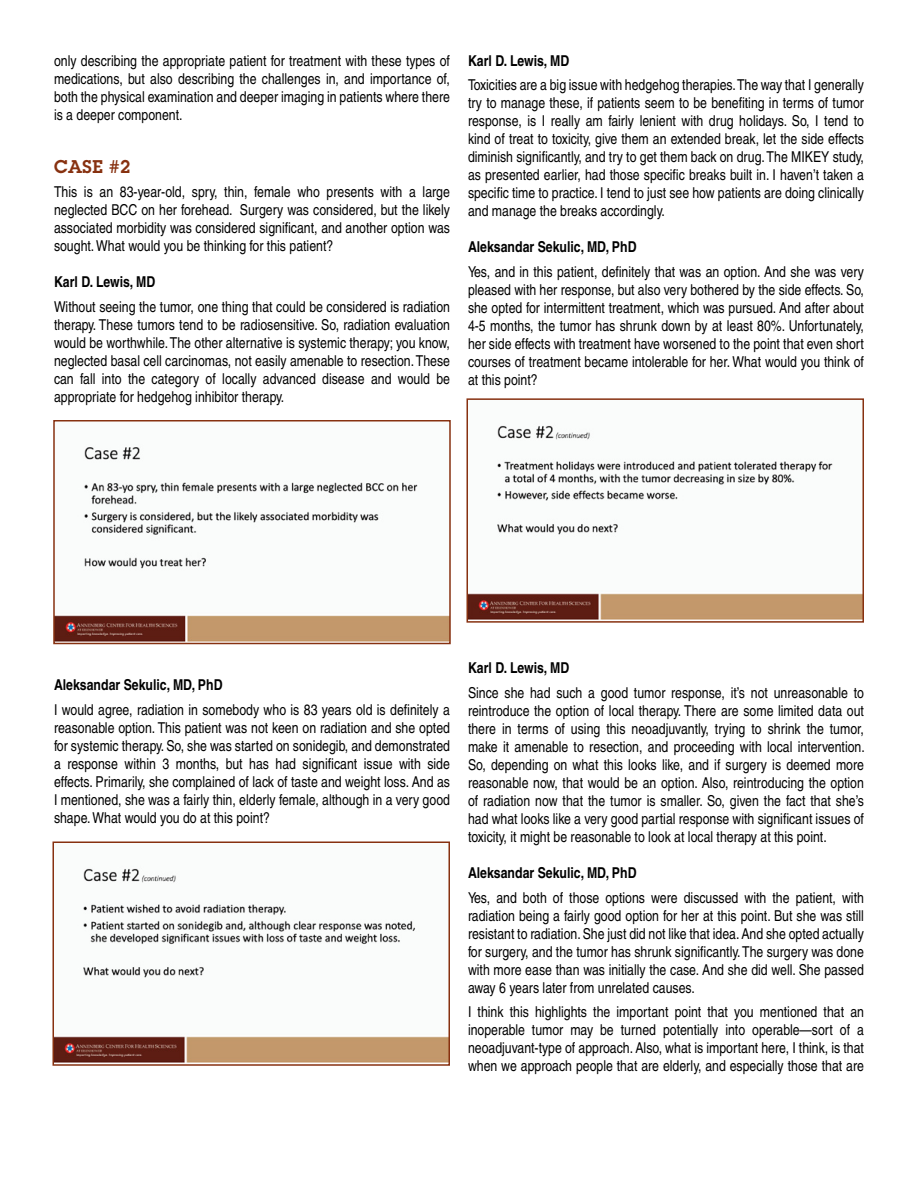
<style>
.page{position:relative;width:918px;height:1188px;background:#fff}
.page>*{position:absolute;margin:0;border:0;box-sizing:border-box;transform-origin:0 0}
.t1{font:600 18px "Lubalin Graph";color:#873110}
.t2{font:condensed 15px/18px "Helvetica";color:#000;text-align:justify}
.t3{font:700 condensed 15px "Helvetica";color:#000}
</style>
<div class="page">
<img style="left:56px;top:447px;width:392px;height:194px">
<div style="left:53px;top:420px;width:398px;height:224px;border:2px solid #873110"></div>
<img style="left:55px;top:868px;width:392px;height:195px">
<div style="left:52px;top:842px;width:398px;height:224px;border:2px solid #873110"></div>
<img style="left:469px;top:425px;width:392px;height:195px">
<div style="left:466px;top:398px;width:398px;height:225px;border:2px solid #873110"></div>
<p class="t2" style="left:54px;top:51px;width:398px">only describing the appropriate patient for treatment with these types of medications, but also describing the challenges in, and importance of, both the physical examination and deeper imaging in patients where there is a deeper component.</p>
<p class="t1" style="left:54px;top:154px;width:78px">CASE #2</p>
<p class="t2" style="left:54px;top:183px;width:398px">This is an 83-year-old, spry, thin, female who presents with a large neglected BCC on her forehead. Surgery was considered, but the likely associated morbidity was considered significant, and another option was sought. What would you be thinking for this patient?</p>
<p class="t3" style="left:54px;top:273px;width:103px">Karl D. Lewis, MD</p>
<p class="t2" style="left:54px;top:298px;width:398px">Without seeing the tumor, one thing that could be considered is radiation therapy. These tumors tend to be radiosensitive. So, radiation evaluation would be worthwhile. The other alternative is systemic therapy; you know, neglected basal cell carcinomas, not easily amenable to resection. These can fall into the category of locally advanced disease and would be appropriate for hedgehog inhibitor therapy.</p>
<p class="t3" style="left:468px;top:51px;width:103px">Karl D. Lewis, MD</p>
<p class="t2" style="left:468px;top:76px;width:398px">Toxicities are a big issue with hedgehog therapies. The way that I generally try to manage these, if patients seem to be benefiting in terms of tumor response, is I really am fairly lenient with drug holidays. So, I tend to kind of treat to toxicity, give them an extended break, let the side effects diminish significantly, and try to get them back on drug. The MIKEY study, as presented earlier, had those specific breaks built in. I haven’t taken a specific time to practice. I tend to just see how patients are doing clinically and manage the breaks accordingly.</p>
<p class="t3" style="left:468px;top:238px;width:170px">Aleksandar Sekulic, MD, PhD</p>
<p class="t2" style="left:468px;top:263px;width:398px">Yes, and in this patient, definitely that was an option. And she was very pleased with her response, but also very bothered by the side effects. So, she opted for intermittent treatment, which was pursued. And after about 4-5 months, the tumor has shrunk down by at least 80%. Unfortunately, her side effects with treatment have worsened to the point that even short courses of treatment became intolerable for her. What would you think of at this point?</p>
<p class="t3" style="left:54px;top:676px;width:170px">Aleksandar Sekulic, MD, PhD</p>
<p class="t2" style="left:54px;top:701px;width:398px">I would agree, radiation in somebody who is 83 years old is definitely a reasonable option. This patient was not keen on radiation and she opted for systemic therapy. So, she was started on sonidegib, and demonstrated a response within 3 months, but has had significant issue with side effects. Primarily, she complained of lack of taste and weight loss. And as I mentioned, she was a fairly thin, elderly female, although in a very good shape. What would you do at this point?</p>
<p class="t3" style="left:468px;top:659px;width:103px">Karl D. Lewis, MD</p>
<p class="t2" style="left:468px;top:684px;width:398px">Since she had such a good tumor response, it’s not unreasonable to reintroduce the option of local therapy. There are some limited data out there in terms of using this neoadjuvantly, trying to shrink the tumor, make it amenable to resection, and proceeding with local intervention.<br>So, depending on what this looks like, and if surgery is deemed more reasonable now, that would be an option. Also, reintroducing the option of radiation now that the tumor is smaller. So, given the fact that she’s had what looks like a very good partial response with significant issues of toxicity, it might be reasonable to look at local therapy at this point.</p>
<p class="t3" style="left:468px;top:863px;width:170px">Aleksandar Sekulic, MD, PhD</p>
<p class="t2" style="left:468px;top:888px;width:398px">Yes, and both of those options were discussed with the patient, with radiation being a fairly good option for her at this point. But she was still resistant to radiation. She just did not like that idea. And she opted actually for surgery, and the tumor has shrunk significantly. The surgery was done with more ease than was initially the case. And she did well. She passed away 6 years later from unrelated causes.</p>
<p class="t2" style="left:468px;top:1003px;width:398px">I think this highlights the important point that you mentioned that an inoperable tumor may be turned potentially into operable—sort of a neoadjuvant-type of approach. Also, what is important here, I think, is that when we approach people that are elderly, and especially those that are</p>
</div>
